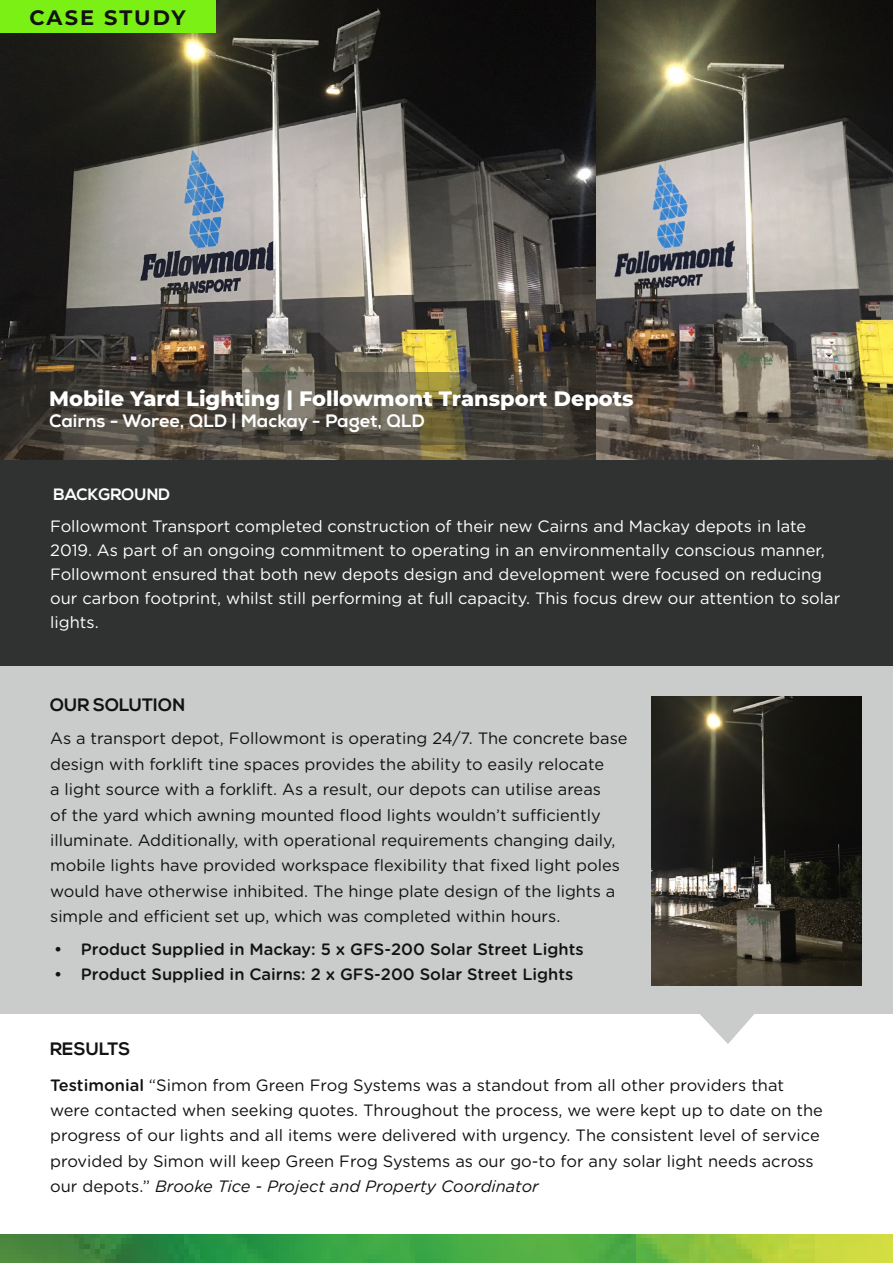
<style>
.page{position:relative;width:893px;height:1263px;background:#fff}
.page>*{position:absolute;margin:0;border:0;box-sizing:border-box;transform-origin:0 0}
.t1{font:800 20.85px "Montserrat";color:#fff}
.t2{font:700 20.85px "Montserrat";letter-spacing:.09em;color:#121212}
.t3{font:800 18px "Nexa";color:#fff}
.t4{font:700 18px "Nexa";color:#121212}
.t5{font:16.5px/25.3px "Gotham Rounded";color:#121212}
.t6{font:16.5px/23.9px "Gotham Rounded";color:#fff}
.t7{font:500 16.5px "Gotham Rounded";color:#121212}
.t8{font:700 16.5px "Nexa";color:#fff}
.s1{font-weight:500}
.s2{font-style:italic}
</style>
<div class="page">
<img style="left:596px;top:0;width:297px;height:460px">
<img style="left:0;top:0;width:596px;height:460px">
<div style="left:1px;top:642px;width:892px;height:372px;background:#c9cccb"></div>
<svg style="left:700px;top:1014px;width:54px;height:30px"></svg>
<div style="left:1px;top:460px;width:892px;height:205px;background:#303231"></div>
<img style="left:1px;top:1234px;width:892px;height:29px">
<div style="left:0;top:0;width:215px;height:33px;background:#7af015"></div>
<svg style="left:0;top:372px;width:543px;height:72px;background:#4f4b3e"></svg>
<img style="left:651px;top:696px;width:211px;height:290px">
<p class="t2" style="left:29px;top:3px;width:158px">CASE STUDY</p>
<p class="t1" style="left:49px;top:383px;width:586px">Mobile Yard Lighting | Followmont Transport Depots</p>
<p class="t3" style="left:49px;top:409px;width:377px">Cairns - Woree, QLD | Mackay - Paget, QLD</p>
<p class="t8" style="left:53px;top:484px;width:118px">BACKGROUND</p>
<p class="t6" style="left:50px;top:513px;width:792px">Followmont Transport completed construction of their new Cairns and Mackay depots in late 2019. As part of an ongoing commitment to operating in an environmentally conscious manner, Followmont ensured that both new depots design and development were focused on reducing our carbon footprint, whilst still performing at full capacity. This focus drew our attention to solar lights.</p>
<p class="t4" style="left:50px;top:695px;width:136px">OUR SOLUTION</p>
<p class="t5" style="left:50px;top:725px;width:579px">As a transport depot, Followmont is operating 24/7. The concrete base design with forklift tine spaces provides the ability to easily relocate<br>a light source with a forklift. As a result, our depots can utilise areas<br>of the yard which awning mounted flood lights wouldn’t sufficiently illuminate. Additionally, with operational requirements changing daily, mobile lights have provided workspace flexibility that fixed light poles would have otherwise inhibited. The hinge plate design of the lights a simple and efficient set up, which was completed within hours.</p>
<p class="t7" style="left:54px;top:937px;width:531px">• Product Supplied in Mackay: 5 x GFS-200 Solar Street Lights</p>
<p class="t7" style="left:54px;top:962px;width:521px">• Product Supplied in Cairns: 2 x GFS-200 Solar Street Lights</p>
<p class="t4" style="left:50px;top:1038px;width:82px">RESULTS</p>
<p class="t5" style="left:50px;top:1071px;width:774px"><span class="s1">Testimonial</span> “Simon from Green Frog Systems was a standout from all other providers that were contacted when seeking quotes. Throughout the process, we were kept up to date on the progress of our lights and all items were delivered with urgency. The consistent level of service provided by Simon will keep Green Frog Systems as our go-to for any solar light needs across our depots.” <span class="s2">Brooke Tice - Project and Property Coordinator</span></p>
</div>
